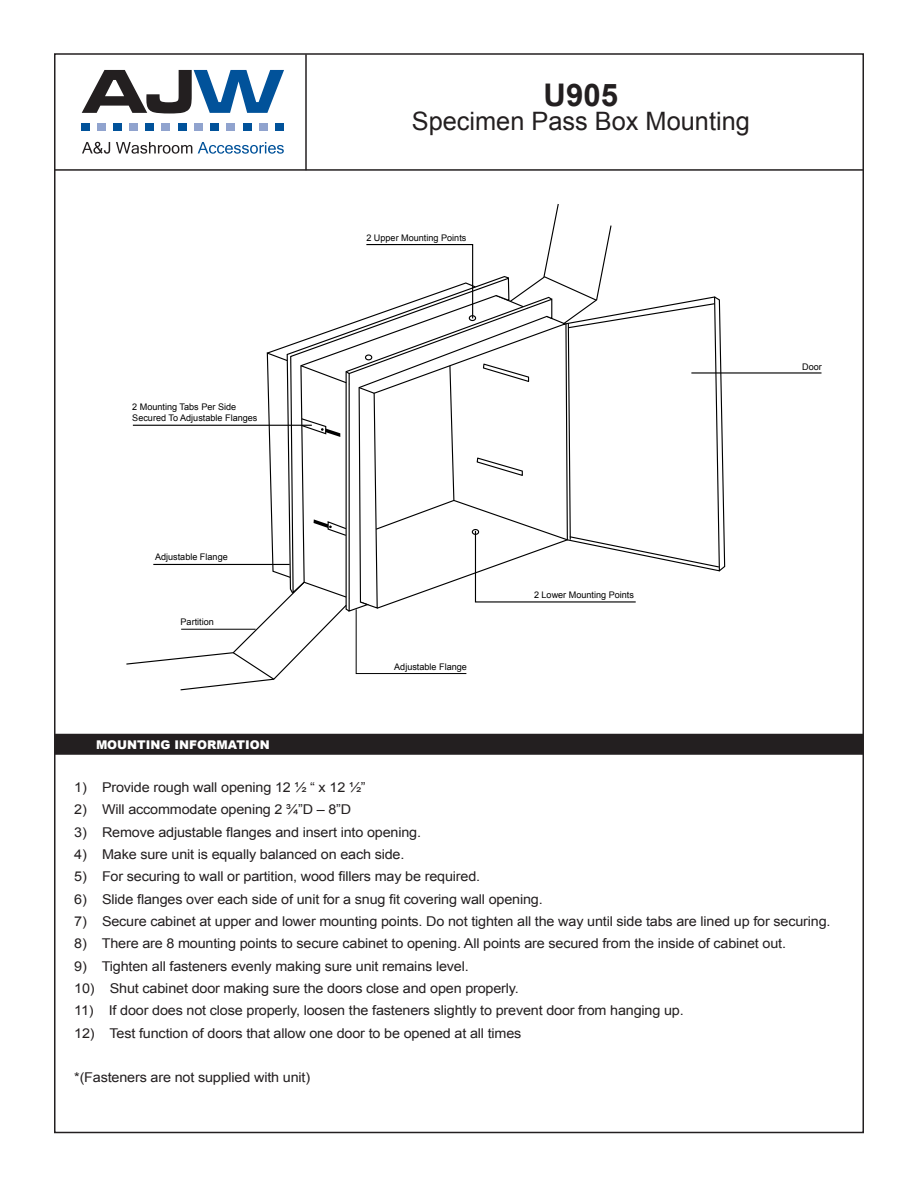
<style>
.page{position:relative;width:918px;height:1188px;background:#fff}
.page>*{position:absolute;margin:0;border:0;box-sizing:border-box;transform-origin:0 0}
.t1{font:700 31.2px "Arial";color:#231f20}
.t2{font:25.35px "Arial";color:#231f20}
.body_copy{font:13.5px "Arial";letter-spacing:-.01em;color:#231f20;scale:1.07 1}
.t3{font:900 12px "Arial";color:#fff}
.t4{font:9.15px/10.9px "Arial";color:#000}
</style>
<div class="page">
<hr style="left:305px;top:54px;width:2px;height:116px;background:#231f20">
<hr style="left:54px;top:169px;width:810px;height:2px;background:#231f20">
<div style="left:54px;top:734px;width:810px;height:21px;background:#231f20"></div>
<svg style="left:82px;top:70px;width:202px;height:44px"></svg>
<svg style="left:82px;top:142px;width:28px;height:12px"></svg>
<svg style="left:116px;top:142px;width:76px;height:12px"></svg>
<svg style="left:198px;top:142px;width:86px;height:12px"></svg>
<div style="left:81px;top:123px;width:8px;height:8px;background:#01529a"></div>
<div style="left:113px;top:123px;width:8px;height:8px;background:#01529a"></div>
<div style="left:146px;top:123px;width:8px;height:8px;background:#01529a"></div>
<div style="left:178px;top:123px;width:8px;height:8px;background:#01529a"></div>
<div style="left:97px;top:123px;width:8px;height:8px;background:#90a3ce"></div>
<div style="left:129px;top:123px;width:8px;height:8px;background:#90a3ce"></div>
<div style="left:162px;top:123px;width:8px;height:8px;background:#90a3ce"></div>
<div style="left:194px;top:123px;width:8px;height:8px;background:#90a3ce"></div>
<div style="left:211px;top:123px;width:8px;height:8px;background:#01529a"></div>
<div style="left:227px;top:123px;width:8px;height:8px;background:#90a3ce"></div>
<div style="left:243px;top:123px;width:8px;height:8px;background:#01529a"></div>
<div style="left:259px;top:123px;width:8px;height:8px;background:#90a3ce"></div>
<div style="left:276px;top:123px;width:8px;height:8px;background:#01529a"></div>
<svg style="left:126px;top:204px;width:600px;height:487px"></svg>
<hr style="left:691px;top:372px;width:131px;height:2px;background:#000">
<p class="t1" style="left:544px;top:74px;width:76px">U905</p>
<p class="t2" style="left:412px;top:104px;width:340px">Specimen Pass Box Mounting</p>
<p class="t4" style="left:132px;top:402px;width:127px">2 Mounting Tabs Per Side<br>Secured To Adjustable Flanges</p>
<p class="t4" style="left:155px;top:552px;width:74px">Adjustable Flange</p>
<p class="t4" style="left:181px;top:617px;width:35px">Partition</p>
<p class="t3" style="left:96px;top:736px;width:175px">MOUNTING INFORMATION</p>
<p class="t4" style="left:366px;top:233px;width:102px">2 Upper Mounting Points</p>
<p class="t4" style="left:394px;top:662px;width:74px">Adjustable Flange</p>
<p class="t4" style="left:534px;top:589px;width:102px">2 Lower Mounting Points</p>
<p class="t4" style="left:802px;top:361px;width:21px">Door</p>
<p class="body_copy" style="left:74px;top:778px;width:274px">1) Provide rough wall opening 12 ½ “ x 12 ½”</p>
<p class="body_copy" style="left:74px;top:801px;width:260px">2) Will accommodate opening 2 ¾”D – 8”D</p>
<p class="body_copy" style="left:74px;top:823px;width:326px">3) Remove adjustable flanges and insert into opening.</p>
<p class="body_copy" style="left:74px;top:845px;width:310px">4) Make sure unit is equally balanced on each side.</p>
<p class="body_copy" style="left:74px;top:868px;width:381px">5) For securing to wall or partition, wood fillers may be required.</p>
<p class="body_copy" style="left:74px;top:890px;width:439px">6) Slide flanges over each side of unit for a snug fit covering wall opening.</p>
<p class="body_copy" style="left:74px;top:912px;width:708px">7) Secure cabinet at upper and lower mounting points. Do not tighten all the way until side tabs are lined up for securing.</p>
<p class="body_copy" style="left:74px;top:935px;width:667px">8) There are 8 mounting points to secure cabinet to opening. All points are secured from the inside of cabinet out.</p>
<p class="body_copy" style="left:74px;top:957px;width:370px">9) Tighten all fasteners evenly making sure unit remains level.</p>
<p class="body_copy" style="left:74px;top:979px;width:417px">10) Shut cabinet door making sure the doors close and open properly.</p>
<p class="body_copy" style="left:74px;top:1002px;width:571px">11) If door does not close properly, loosen the fasteners slightly to prevent door from hanging up.</p>
<p class="body_copy" style="left:74px;top:1024px;width:419px">12) Test function of doors that allow one door to be opened at all times</p>
<p class="body_copy" style="left:74px;top:1069px;width:222px">*(Fasteners are not supplied with unit)</p>
</div>
